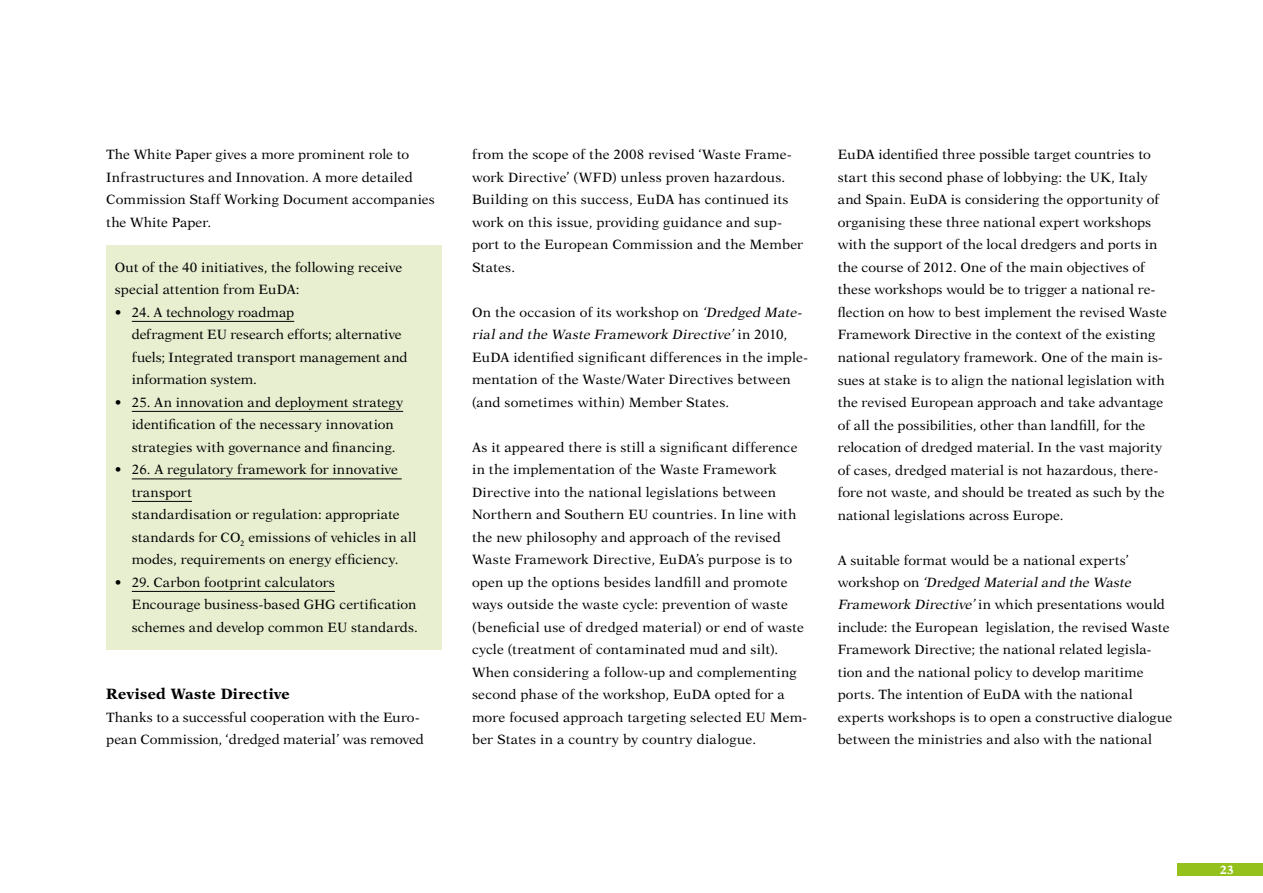
<style>
.page{position:relative;width:1263px;height:893px;background:#fff}
.page>*{position:absolute;margin:0;border:0;box-sizing:border-box;transform-origin:0 0}
.t1{font:700 15px "New Aster";letter-spacing:.015em;color:#000}
.t2{font:13.5px/22.5px "New Aster";letter-spacing:.01em;color:#000}
.t3{font:700 12px "New Aster";color:#fff}
.s1{font-style:italic}
</style>
<div class="page">
<div style="left:106px;top:246px;width:336px;height:404px;background:#e7efd0"></div>
<div style="left:1178px;top:863px;width:85px;height:13px;background:#94c11c"></div>
<hr style="left:132px;top:321px;width:162px;height:1px;background:#000">
<hr style="left:132px;top:411px;width:271px;height:1px;background:#000">
<hr style="left:132px;top:479px;width:270px;height:1px;background:#000">
<hr style="left:132px;top:501px;width:60px;height:1px;background:#000">
<hr style="left:132px;top:591px;width:203px;height:1px;background:#000">
<p class="t2" style="left:106px;top:143px;width:330px">The White Paper gives a more prominent role to Infrastructures and Innovation. A more detailed Commission Staff Working Document accompanies the White Paper.</p>
<p class="t2" style="left:115px;top:256px;width:289px">Out of the 40 initiatives, the following receive special attention from EuDA:</p>
<p class="t2" style="left:132px;top:301px;width:277px;text-indent:-17px">• 24. A technology roadmap<br>defragment EU research efforts; alternative fuels; Integrated transport management and information system.</p>
<p class="t2" style="left:132px;top:391px;width:273px;text-indent:-17px">• 25. An innovation and deployment strategy identification of the necessary innovation strategies with governance and financing.</p>
<p class="t2" style="left:132px;top:458px;width:286px;text-indent:-17px">• 26. A regulatory framework for innovative transport<br>standardisation or regulation: appropriate standards for CO<sub>2</sub> emissions of vehicles in all modes, requirements on energy efficiency.</p>
<p class="t2" style="left:132px;top:571px;width:288px;text-indent:-17px">• 29. Carbon footprint calculators<br>Encourage business-based GHG certification schemes and develop common EU standards.</p>
<p class="t1" style="left:106px;top:685px;width:185px">Revised Waste Directive</p>
<p class="t2" style="left:106px;top:706px;width:319px">Thanks to a successful cooperation with the Euro&shy;pean Commission, ‘dredged material’ was removed</p>
<p class="t2" style="left:472px;top:143px;width:332px">from the scope of the 2008 revised ‘Waste Frame&shy;work Directive’ (WFD) unless proven hazardous.<br>Building on this success, EuDA has continued its work on this issue, providing guidance and sup&shy;port to the European Commission and the Member States.</p>
<p class="t2" style="left:472px;top:301px;width:337px">On the occasion of its workshop on <span class="s1">‘Dredged Mate&shy;rial and the Waste Framework Directive’</span> i n 2 010 , EuDA identified significant differences in the imple&shy;mentation of the Waste/Water Directives between (and sometimes within) Member States.</p>
<p class="t2" style="left:472px;top:436px;width:336px">As it appeared there is still a significant difference in the implementation of the Waste Framework Directive into the national legislations between Northern and Southern EU countries. In line with the new philosophy and approach of the revised Waste Framework Directive, EuDA’s purpose is to open up the options besides landfill and promote ways outside the waste cycle: prevention of waste (beneficial use of dredged material) or end of waste cycle (treatment of contaminated mud and silt).<br>When considering a follow-up and complementing second phase of the workshop, EuDA opted for a more focused approach targeting selected EU Mem&shy;ber States in a country by country dialogue.</p>
<p class="t2" style="left:838px;top:143px;width:331px">EuDA identified three possible target countries to start this second phase of lobbying: the UK, Italy and Spain. EuDA is considering the opportunity of organising these three national expert workshops with the support of the local dredgers and ports in the course of 2012. One of the main objectives of these workshops would be to trigger a national re&shy;flection on how to best implement the revised Waste Framework Directive in the context of the existing national regulatory framework. One of the main is&shy;sues at stake is to align the national legislation with the revised European approach and take advantage of all the possibilities, other than landfill, for the relocation of dredged material. In the vast majority of cases, dredged material is not hazardous, there&shy;fore not waste, and should be treated as such by the national legislations across Europe.</p>
<p class="t2" style="left:838px;top:548px;width:336px">A suitable format would be a national experts’<br>w o r k s h o p o n <span class="s1">‘Dredged Material and the Waste Framework Directive’</span> in which presentations would include: the European legislation, the revised Waste Framework Directive; the national related legisla&shy;tion and the national policy to develop maritime ports. The intention of EuDA with the national experts workshops is to open a constructive dialogue between the ministries and also with the national</p>
<p class="t3" style="left:1220px;top:863px;width:16px">23</p>
</div>
